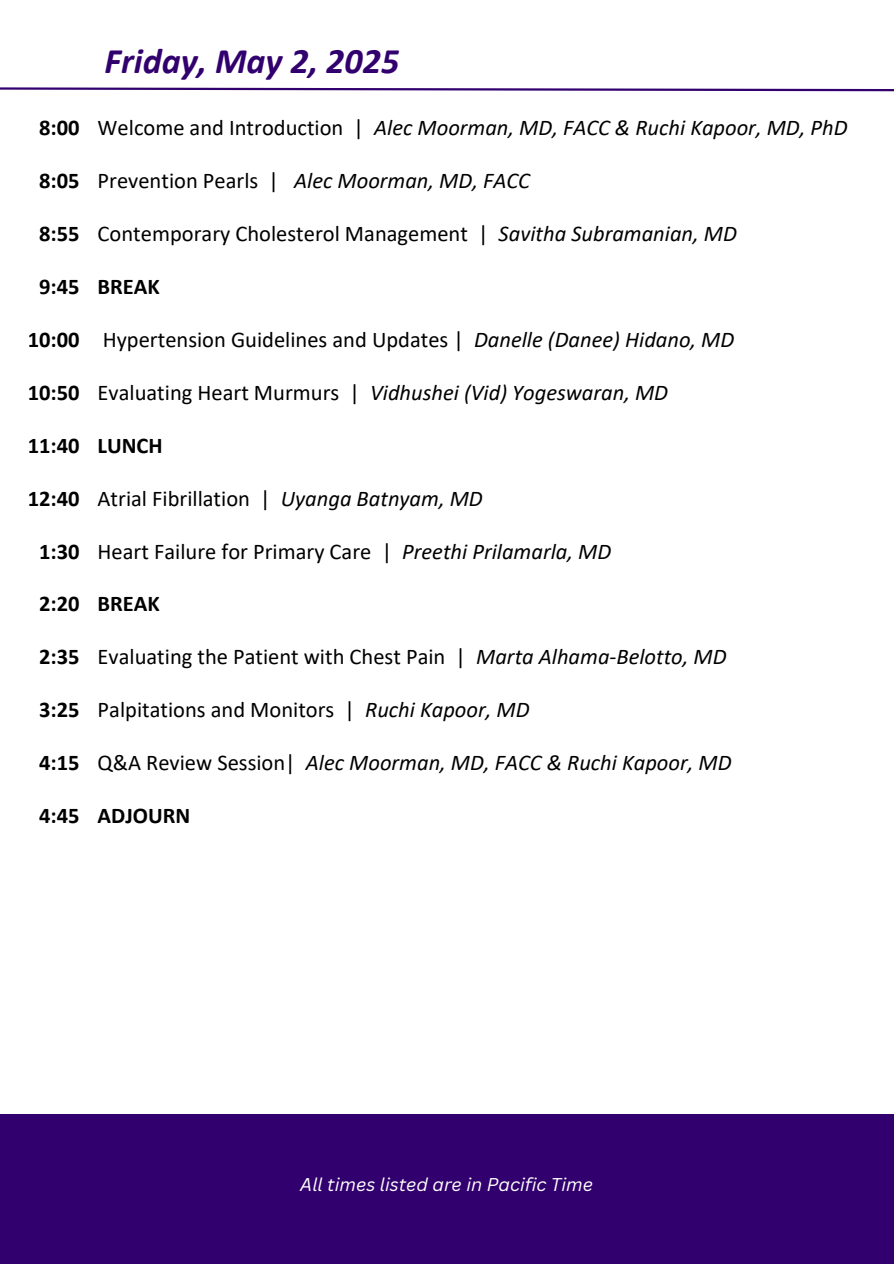
<style>
.page{position:relative;width:894px;height:1264px;background:#fff}
.page>*{position:absolute;margin:0;border:0;box-sizing:border-box;transform-origin:0 0}
.t1{font:italic 700 36px "Calibri";color:#32006e}
.t2{font:22.5px "Calibri";color:#000}
.t3{font:italic 22.5px "Calibri";color:#000}
.t4{font:700 22.5px "Calibri";color:#000}
.t5{font:italic 18px "Canva Sans";color:#fff}
.s1{font-style:normal}
.s2{font-style:italic}
</style>
<div class="page">
<svg style="left:0;top:87px;width:893px;height:5px"></svg>
<div style="left:0;top:1114px;width:893px;height:149px;background:#32006e"></div>
<h1 class="t1" style="left:105px;top:46px;width:296px">Friday, May 2, 2025</h1>
<p class="t4" style="left:39px;top:118px;width:42px">8:00</p>
<p class="t3" style="left:98px;top:118px;width:751px"><span class="s1">Welcome and Introduction |</span> Alec Moorman, MD, FACC &amp; Ruchi Kapoor, MD, PhD</p>
<p class="t4" style="left:39px;top:171px;width:42px">8:05</p>
<p class="t2" style="left:98px;top:171px;width:183px">Prevention Pearls |</p>
<p class="t3" style="left:294px;top:171px;width:237px">Alec Moorman, MD, FACC</p>
<p class="t4" style="left:39px;top:224px;width:42px">8:55</p>
<p class="t2" style="left:98px;top:224px;width:640px">Contemporary Cholesterol Management | <span class="s2">Savitha Subramanian, MD</span></p>
<p class="t4" style="left:39px;top:277px;width:42px">9:45</p>
<p class="t4" style="left:98px;top:277px;width:64px">BREAK</p>
<p class="t4" style="left:28px;top:330px;width:53px">10:00</p>
<p class="t2" style="left:103px;top:330px;width:633px">Hypertension Guidelines and Updates | <span class="s2">Danelle (Danee) Hidano, MD</span></p>
<p class="t4" style="left:28px;top:383px;width:53px">10:50</p>
<p class="t3" style="left:98px;top:383px;width:572px"><span class="s1">Evaluating Heart Murmurs |</span> Vidhushei (Vid) Yogeswaran, MD</p>
<p class="t4" style="left:28px;top:436px;width:53px">11:40</p>
<p class="t4" style="left:98px;top:436px;width:67px">LUNCH</p>
<p class="t4" style="left:28px;top:488px;width:53px">12:40</p>
<p class="t2" style="left:98px;top:488px;width:386px">Atrial Fibrillation | <span class="s2">Uyanga Batnyam, MD</span></p>
<p class="t4" style="left:39px;top:541px;width:42px">1:30</p>
<p class="t2" style="left:98px;top:541px;width:515px">Heart Failure for Primary Care | <span class="s2">Preethi Prilamarla, MD</span></p>
<p class="t4" style="left:39px;top:594px;width:42px">2:20</p>
<p class="t4" style="left:98px;top:594px;width:64px">BREAK</p>
<p class="t4" style="left:39px;top:647px;width:42px">2:35</p>
<p class="t2" style="left:98px;top:647px;width:630px">Evaluating the Patient with Chest Pain | <span class="s2">Marta Alhama-Belotto, MD</span></p>
<p class="t4" style="left:39px;top:700px;width:42px">3:25</p>
<p class="t2" style="left:98px;top:700px;width:433px">Palpitations and Monitors | <span class="s2">Ruchi Kapoor, MD</span></p>
<p class="t4" style="left:39px;top:753px;width:42px">4:15</p>
<p class="t2" style="left:98px;top:753px;width:199px">Q&amp;A Review Session|</p>
<p class="t3" style="left:306px;top:753px;width:427px">Alec Moorman, MD, FACC &amp; Ruchi Kapoor, MD</p>
<p class="t4" style="left:39px;top:806px;width:42px">4:45</p>
<p class="t4" style="left:98px;top:806px;width:94px">ADJOURN</p>
<p class="t5" style="left:300px;top:1172px;width:294px">All times listed are in Pacific Time</p>
</div>
